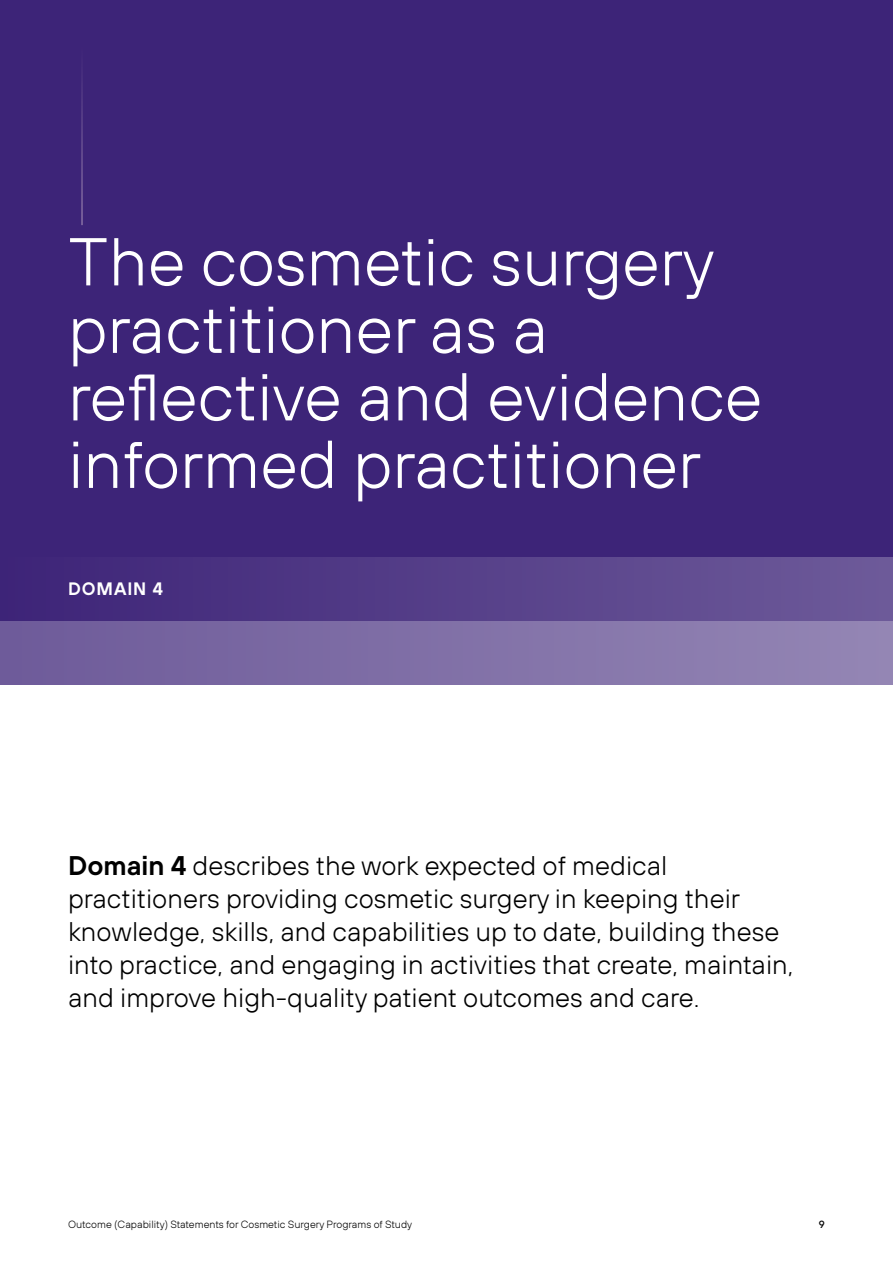
<style>
.page{position:relative;width:893px;height:1263px;background:#fff}
.page>*{position:absolute;margin:0;border:0;box-sizing:border-box;transform-origin:0 0}
.t1{font:300 67.5px/67.5px "TT Hoves";color:#fff}
.t2{font:300 27px/33px "TT Hoves";color:#000}
.t3{font:600 18px "TT Hoves";letter-spacing:.05em;color:#fff}
.t4{font:300 10.5px "TT Hoves";color:#000}
.t5{font:500 10.5px "TT Hoves";color:#000}
.s1{font-weight:600}
</style>
<div class="page">
<div style="left:0;top:64px;width:893px;height:621px;background:linear-gradient(to right,#6e5a9a,#9486b4)"></div>
<div style="left:0;top:0;width:893px;height:621px;background:#3d2478"></div>
<div style="left:0;top:557px;width:893px;height:64px;background:linear-gradient(to right,#3d2478,#6d5a9a)"></div>
<hr style="left:81px;top:37px;width:2px;height:188px;background:#fff">
<h1 class="t1" style="left:68px;top:227px;width:696px">The cosmetic surgery practitioner as a reflective and evidence informed practitioner</h1>
<p class="t3" style="left:68px;top:577px;width:96px">DOMAIN 4</p>
<p class="t2" style="left:68px;top:849px;width:727px"><span class="s1">Domain 4</span> describes the work expected of medical practitioners providing cosmetic surgery in keeping their knowledge, skills, and capabilities up to date, building these into practice, and engaging in activities that create, maintain, and improve high-quality patient outcomes and care.</p>
<p class="t4" style="left:68px;top:1218px;width:346px">Outcome (Capability) Statements for Cosmetic Surgery Programs of Study</p>
<p class="t5" style="left:819px;top:1218px;width:7px">9</p>
</div>
